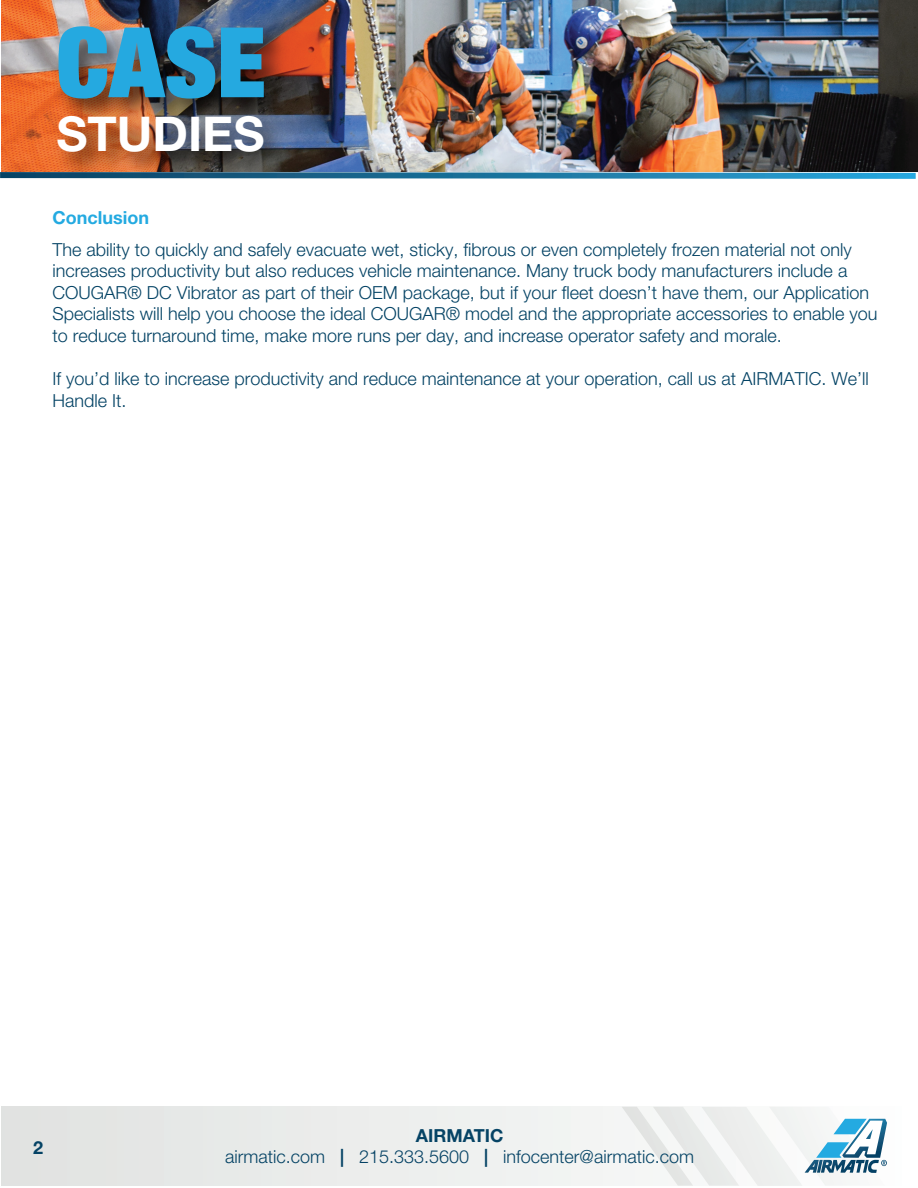
<style>
.page{position:relative;width:918px;height:1188px;background:#fff}
.page>*{position:absolute;margin:0;border:0;box-sizing:border-box;transform-origin:0 0}
.t1{font:900 condensed 97.5px "Helvetica Neue LT Std";color:#25a9e0}
.t2{font:700 48px "Helvetica Neue LT Std";color:#fff}
.t3{font:300 18px/21.6px "Helvetica Neue";color:#034264}
.t4{font:300 18px "Helvetica Neue";color:#054365}
.t5{font:700 18px "Helvetica Neue LT Std";color:#24aae1}
.t6{font:700 18px "Helvetica Neue LT Std";color:#054365}
.s1{font-family:"Helvetica Neue LT Std";font-weight:700}
.s2{color:#044164}
</style>
<div class="page">
<svg style="left:0;top:172px;width:916px;height:7px;background:#3e94bb"></svg>
<div style="left:1px;top:1107px;width:917px;height:79px;background:#ebeceb"></div>
<svg style="left:624px;top:1108px;width:263px;height:78px"></svg>
<svg style="left:1px;top:1107px;width:917px;height:1px"></svg>
<img style="left:1px;top:0;width:917px;height:172px">
<img style="left:44px;top:4px;width:382px;height:175px">
<h1 class="t1" style="left:57px;top:0;width:211px">CASE</h1>
<h2 class="t2" style="left:57px;top:104px;width:210px">STUDIES</h2>
<p class="t5" style="left:52px;top:207px;width:98px">Conclusion</p>
<p class="t3" style="left:52px;top:238px;width:826px">The ability to quickly and safely evacuate wet, sticky, fibrous or even completely frozen material not only increases productivity but also reduces vehicle maintenance. Many truck body manufacturers include a COUGAR® DC Vibrator as part of their OEM package, but if your fleet doesn’t have them, our Application Specialists will help you choose the ideal COUGAR® model and the appropriate accessories to enable you to reduce turnaround time, make more runs per day, and increase operator safety and morale.</p>
<p class="t3" style="left:52px;top:368px;width:818px">If you’d like to increase productivity and reduce maintenance at your operation, call us at AIRMATIC. We’ll<br>Handle It.</p>
<p class="t6" style="left:33px;top:1137px;width:12px">2</p>
<p class="t6" style="left:416px;top:1124px;width:89px">AIRMATIC</p>
<p class="t4" style="left:225px;top:1146px;width:470px">airmatic.com <span class="s1">|</span> <span class="s2">215.333.5600</span> <span class="s1">|</span> infocenter@airmatic.com</p>
</div>
